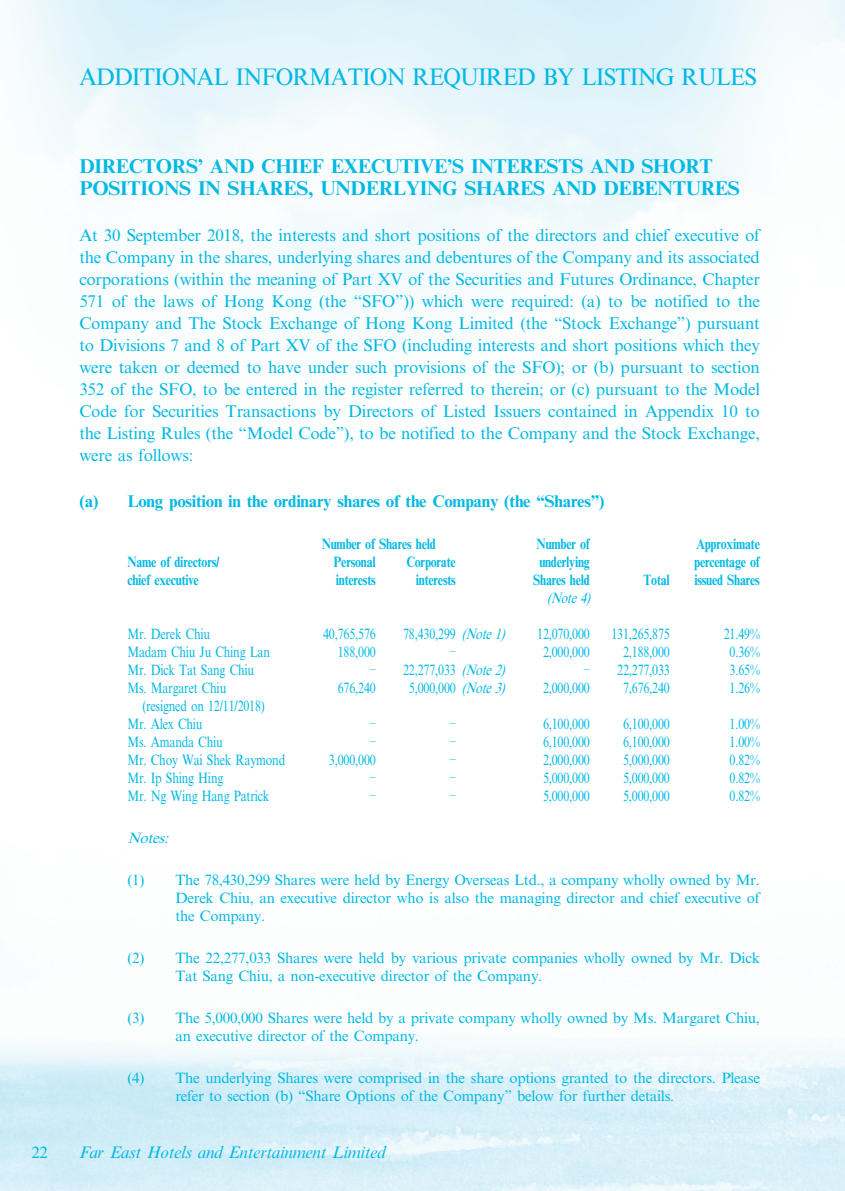
<style>
.page{position:relative;width:845px;height:1191px;background:#fff}
.page>*{position:absolute;margin:0;border:0;box-sizing:border-box;transform-origin:0 0}
.t1{font:24px "Times New Roman MT Std";letter-spacing:-.04em;color:#00b9e4;scale:.95 1}
._03_H1{font:700 20px/22px "Times New Roman MT Std";letter-spacing:-.02em;color:#00b9e4}
._01_Body_Text{font:17px/22px "Times New Roman MT Std";letter-spacing:-.015em;color:#00b9e4;text-align:justify}
._04___H2{font:700 17px "Times New Roman MT Std";letter-spacing:-.02em;color:#00b9e4}
.t2{font:italic 17px "Times New Roman MT Std";letter-spacing:-.02em;color:#00b9e4}
.t3{font:17px "Times LT Std";color:#00b9e4}
._22____IN2__Note{font:15px/18px "Times New Roman MT Std";letter-spacing:-.02em;color:#00b9e4}
._02_Note_Text{font:15px "Times New Roman MT Std";letter-spacing:-.02em;color:#00b9e4;scale:.8 1}
._29_Table_Stub__Note{font:15px/18px "Times New Roman MT Std";letter-spacing:-.02em;color:#00b9e4;scale:.8 1}
._02_Note_Text-2{font:700 15px/18px "Times New Roman MT Std";letter-spacing:-.015em;color:#00b9e4;text-align:center;scale:.8 1}
._29_Table_Stub__Note-2{font:700 15px/18px "Times New Roman MT Std";letter-spacing:-.02em;color:#00b9e4;scale:.8 1}
._02_Note_Text-3{font:italic 15px "Times New Roman MT Std";color:#00b9e4;scale:.8 1}
._26___P2__Note{font:italic 15px "Times New Roman MT Std";color:#00b9e4}
.s1{font-style:italic}
</style>
<div class="page">
<h1 class="t1" style="left:79px;top:63px;width:715px">ADDITIONAL INFORMATION REQUIRED BY LISTING RULES</h1>
<p class="_03_H1" style="left:79px;top:154px;width:662px">DIRECTORS’ AND CHIEF EXECUTIVE’S INTERESTS AND SHORT<br>POSITIONS IN SHARES, UNDERLYING SHARES AND DEBENTURES</p>
<p class="_01_Body_Text" style="left:79px;top:224px;width:682px">At 30 September 2018, the interests and short positions of the directors and chief executive of the Company in the shares, underlying shares and debentures of the Company and its associated corporations (within the meaning of Part XV of the Securities and Futures Ordinance, Chapter 571 of the laws of Hong Kong (the “SFO”)) which were required: (a) to be notified to the Company and The Stock Exchange of Hong Kong Limited (the “Stock Exchange”) pursuant to Divisions 7 and 8 of Part XV of the SFO (including interests and short positions which they were taken or deemed to have under such provisions of the SFO); or (b) pursuant to section 352 of the SFO, to be entered in the register referred to therein; or (c) pursuant to the Model Code for Securities Transactions by Directors of Listed Issuers contained in Appendix 10 to the Listing Rules (the “Model Code”), to be notified to the Company and the Stock Exchange, were as follows:</p>
<p class="_04___H2" style="left:79px;top:490px;width:526px">(a) Long position in the ordinary shares of the Company (the “Shares”)</p>
<p class="_29_Table_Stub__Note-2" style="left:127px;top:552px;width:117px">Name of directors/ chief executive</p>
<p class="_02_Note_Text-2" style="left:322px;top:534px;width:144px">Number of Shares held</p>
<p class="_02_Note_Text-2" style="left:533px;top:534px;width:72px">Number of underlying<br>Shares held</p>
<p class="_02_Note_Text-2" style="left:333px;top:552px;width:54px;text-align:left">Personal interests</p>
<p class="_02_Note_Text-2" style="left:406px;top:552px;width:63px;text-align:right">Corporate interests</p>
<p class="_02_Note_Text-3" style="left:547px;top:589px;width:61px">(Note4)</p>
<p class="_02_Note_Text-2" style="left:643px;top:570px;width:35px">Total</p>
<p class="_02_Note_Text-2" style="left:694px;top:534px;width:84px;text-align:justify">Approximate percentage of issued Shares</p>
<p class="_29_Table_Stub__Note" style="left:127px;top:625px;width:105px">Mr. Derek Chiu</p>
<p class="_02_Note_Text" style="left:323px;top:625px;width:67px">40,765,576</p>
<p class="_02_Note_Text" style="left:403px;top:625px;width:134px">78,430,299 <span class="s1">(Note1)</span></p>
<p class="_02_Note_Text" style="left:537px;top:625px;width:67px">12,070,000</p>
<p class="_02_Note_Text" style="left:611px;top:625px;width:75px">131,265,875</p>
<p class="_02_Note_Text" style="left:724px;top:625px;width:47px">21.49%</p>
<p class="_29_Table_Stub__Note" style="left:127px;top:643px;width:180px">Madam Chiu Ju Ching Lan</p>
<p class="_02_Note_Text" style="left:338px;top:643px;width:49px">188,000</p>
<p class="_02_Note_Text" style="left:450px;top:641px;width:9px">–</p>
<p class="_02_Note_Text" style="left:543px;top:643px;width:60px">2,000,000</p>
<p class="_02_Note_Text" style="left:623px;top:643px;width:60px">2,188,000</p>
<p class="_02_Note_Text" style="left:729px;top:643px;width:39px">0.36%</p>
<p class="_29_Table_Stub__Note" style="left:127px;top:661px;width:160px">Mr. Dick Tat Sang Chiu</p>
<p class="_02_Note_Text" style="left:370px;top:659px;width:9px">–</p>
<p class="_02_Note_Text" style="left:403px;top:661px;width:134px">22,277,033 <span class="s1">(Note2)</span></p>
<p class="_02_Note_Text" style="left:584px;top:659px;width:9px">–</p>
<p class="_02_Note_Text" style="left:617px;top:661px;width:67px">22,277,033</p>
<p class="_02_Note_Text" style="left:729px;top:661px;width:39px">3.65%</p>
<p class="_29_Table_Stub__Note" style="left:142px;top:679px;width:155px;text-indent:-15px">Ms. Margaret Chiu (resigned on 12/11/2018)</p>
<p class="_02_Note_Text" style="left:338px;top:679px;width:49px">676,240</p>
<p class="_02_Note_Text" style="left:409px;top:679px;width:127px">5,000,000 <span class="s1">(Note3)</span></p>
<p class="_02_Note_Text" style="left:543px;top:679px;width:60px">2,000,000</p>
<p class="_02_Note_Text" style="left:623px;top:679px;width:60px">7,676,240</p>
<p class="_02_Note_Text" style="left:729px;top:679px;width:39px">1.26%</p>
<p class="_29_Table_Stub__Note" style="left:127px;top:715px;width:95px">Mr. Alex Chiu</p>
<p class="_02_Note_Text" style="left:370px;top:713px;width:9px">–</p>
<p class="_02_Note_Text" style="left:450px;top:713px;width:9px">–</p>
<p class="_02_Note_Text" style="left:543px;top:715px;width:60px">6,100,000</p>
<p class="_02_Note_Text" style="left:623px;top:715px;width:60px">6,100,000</p>
<p class="_02_Note_Text" style="left:729px;top:715px;width:39px">1.00%</p>
<p class="_29_Table_Stub__Note" style="left:127px;top:733px;width:121px">Ms. Amanda Chiu</p>
<p class="_02_Note_Text" style="left:370px;top:731px;width:9px">–</p>
<p class="_02_Note_Text" style="left:450px;top:731px;width:9px">–</p>
<p class="_02_Note_Text" style="left:543px;top:733px;width:60px">6,100,000</p>
<p class="_02_Note_Text" style="left:623px;top:733px;width:60px">6,100,000</p>
<p class="_02_Note_Text" style="left:729px;top:733px;width:39px">1.00%</p>
<p class="_29_Table_Stub__Note" style="left:127px;top:751px;width:199px">Mr. Choy Wai Shek Raymond</p>
<p class="_02_Note_Text" style="left:329px;top:751px;width:60px">3,000,000</p>
<p class="_02_Note_Text" style="left:450px;top:749px;width:9px">–</p>
<p class="_02_Note_Text" style="left:543px;top:751px;width:60px">2,000,000</p>
<p class="_02_Note_Text" style="left:623px;top:751px;width:60px">5,000,000</p>
<p class="_02_Note_Text" style="left:729px;top:751px;width:39px">0.82%</p>
<p class="_29_Table_Stub__Note" style="left:127px;top:769px;width:122px">Mr. Ip Shing Hing</p>
<p class="_02_Note_Text" style="left:370px;top:767px;width:9px">–</p>
<p class="_02_Note_Text" style="left:450px;top:767px;width:9px">–</p>
<p class="_02_Note_Text" style="left:543px;top:769px;width:60px">5,000,000</p>
<p class="_02_Note_Text" style="left:623px;top:769px;width:60px">5,000,000</p>
<p class="_02_Note_Text" style="left:729px;top:769px;width:39px">0.82%</p>
<p class="_29_Table_Stub__Note" style="left:127px;top:787px;width:179px">Mr. Ng Wing Hang Patrick</p>
<p class="_02_Note_Text" style="left:370px;top:785px;width:9px">–</p>
<p class="_02_Note_Text" style="left:450px;top:785px;width:9px">–</p>
<p class="_02_Note_Text" style="left:543px;top:787px;width:60px">5,000,000</p>
<p class="_02_Note_Text" style="left:623px;top:787px;width:60px">5,000,000</p>
<p class="_02_Note_Text" style="left:729px;top:787px;width:39px">0.82%</p>
<p class="_26___P2__Note" style="left:127px;top:829px;width:47px">Notes:</p>
<p class="_22____IN2__Note" style="left:175px;top:871px;width:586px;text-align:justify;text-indent:-48px">(1) The 78,430,299 Shares were held by Energy Overseas Ltd., a company wholly owned by Mr.<br>Derek Chiu, an executive director who is also the managing director and chief executive of the Company.</p>
<p class="_22____IN2__Note" style="left:175px;top:949px;width:586px;text-indent:-48px">(2) The 22,277,033 Shares were held by various private companies wholly owned by Mr. Dick<br>Tat Sang Chiu, a non-executive director of the Company.</p>
<p class="_22____IN2__Note" style="left:175px;top:1009px;width:586px;text-indent:-48px">(3) The 5,000,000 Shares were held by a private company wholly owned by Ms. Margaret Chiu, an executive director of the Company.</p>
<p class="_22____IN2__Note" style="left:175px;top:1069px;width:586px;text-indent:-48px">(4) The underlying Shares were comprised in the share options granted to the directors. Please refer to section (b) “Share Options of the Company” below for further details.</p>
<p class="t3" style="left:31px;top:1142px;width:18px">22</p>
<p class="t2" style="left:79px;top:1142px;width:308px">Far East Hotels and Entertainment Limited</p>
</div>
